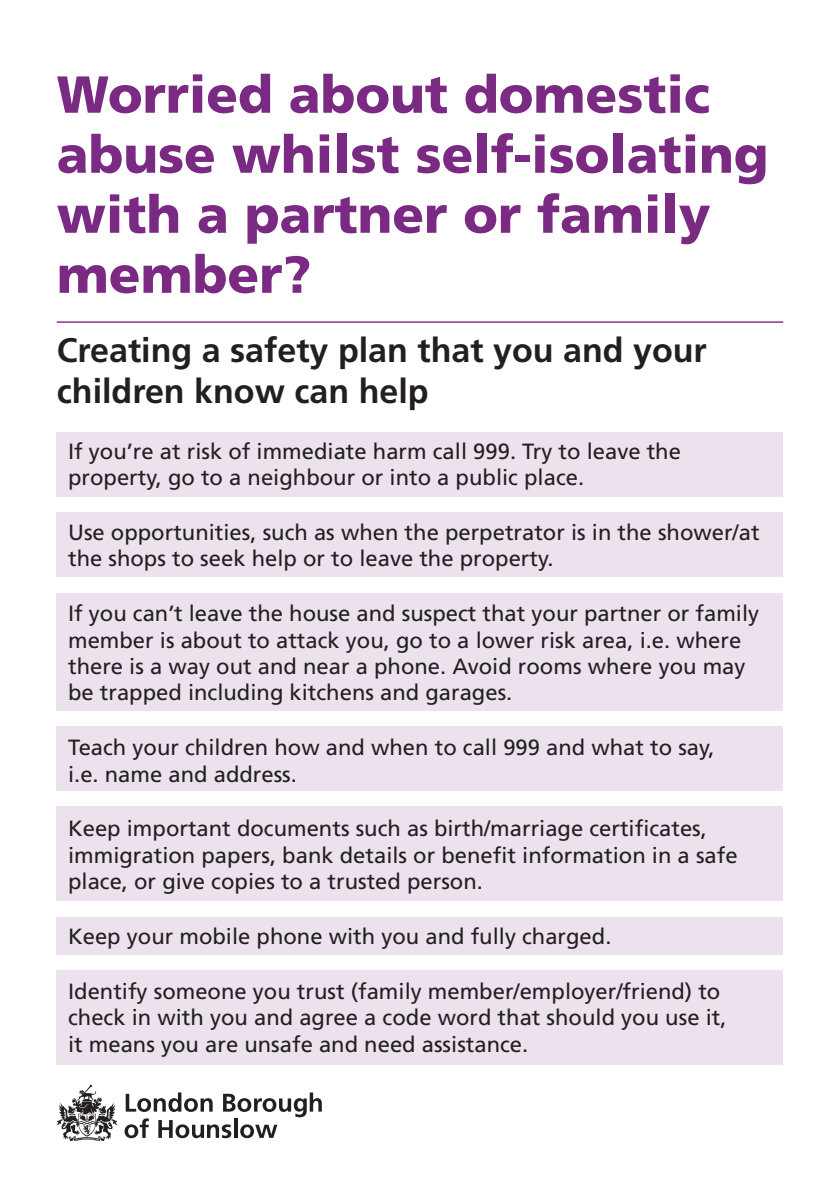
<style>
.page{position:relative;width:840px;height:1191px;background:#fff}
.page>*{position:absolute;margin:0;border:0;box-sizing:border-box;transform-origin:0 0}
.t1{font:900 52px/60px "Frutiger LT Std";color:#7b2a83}
.t2{font:700 34px/40.8px "Frutiger LT Std";color:#231f20}
.t3{font:22px/26.4px "Frutiger LT Std";color:#231f20}
</style>
<div class="page">
<div style="left:57px;top:432px;width:725px;height:65px;background:#ebe2ed"></div>
<div style="left:57px;top:512px;width:725px;height:65px;background:#ebe2ed"></div>
<div style="left:57px;top:593px;width:725px;height:117px;background:#ebe2ed"></div>
<div style="left:57px;top:726px;width:725px;height:64px;background:#ebe2ed"></div>
<div style="left:57px;top:806px;width:725px;height:95px;background:#ebe2ed"></div>
<div style="left:57px;top:917px;width:725px;height:37px;background:#ebe2ed"></div>
<div style="left:57px;top:970px;width:725px;height:95px;background:#ebe2ed"></div>
<hr style="left:57px;top:321px;width:725px;height:2px;background:#7b2a83">
<svg style="left:57px;top:1084px;width:61px;height:57px"></svg>
<svg style="left:124px;top:1092px;width:197px;height:46px"></svg>
<p class="t1" style="left:57px;top:64px;width:713px">Worried about domestic abuse whilst self-isolating with a partner or family member?</p>
<p class="t2" style="left:57px;top:330px;width:651px">Creating a safety plan that you and your children know can help</p>
<p class="t3" style="left:68px;top:438px;width:614px">If you’re at risk of immediate harm call 999. Try to leave the property, go to a neighbour or into a public place.</p>
<p class="t3" style="left:68px;top:519px;width:692px">Use opportunities, such as when the perpetrator is in the shower/at the shops to seek help or to leave the property.</p>
<p class="t3" style="left:68px;top:600px;width:692px">If you can’t leave the house and suspect that your partner or family member is about to attack you, go to a lower risk area, i.e. where there is a way out and near a phone. Avoid rooms where you may be trapped including kitchens and garages.</p>
<p class="t3" style="left:68px;top:734px;width:647px">Teach your children how and when to call 999 and what to say, i.e. name and address.</p>
<p class="t3" style="left:68px;top:815px;width:670px">Keep important documents such as birth/marriage certificates, immigration papers, bank details or benefit information in a safe place, or give copies to a trusted person.</p>
<p class="t3" style="left:68px;top:923px;width:544px">Keep your mobile phone with you and fully charged.</p>
<p class="t3" style="left:68px;top:978px;width:659px">Identify someone you trust (family member/employer/friend) to check in with you and agree a code word that should you use it, it means you are unsafe and need assistance.</p>
</div>
